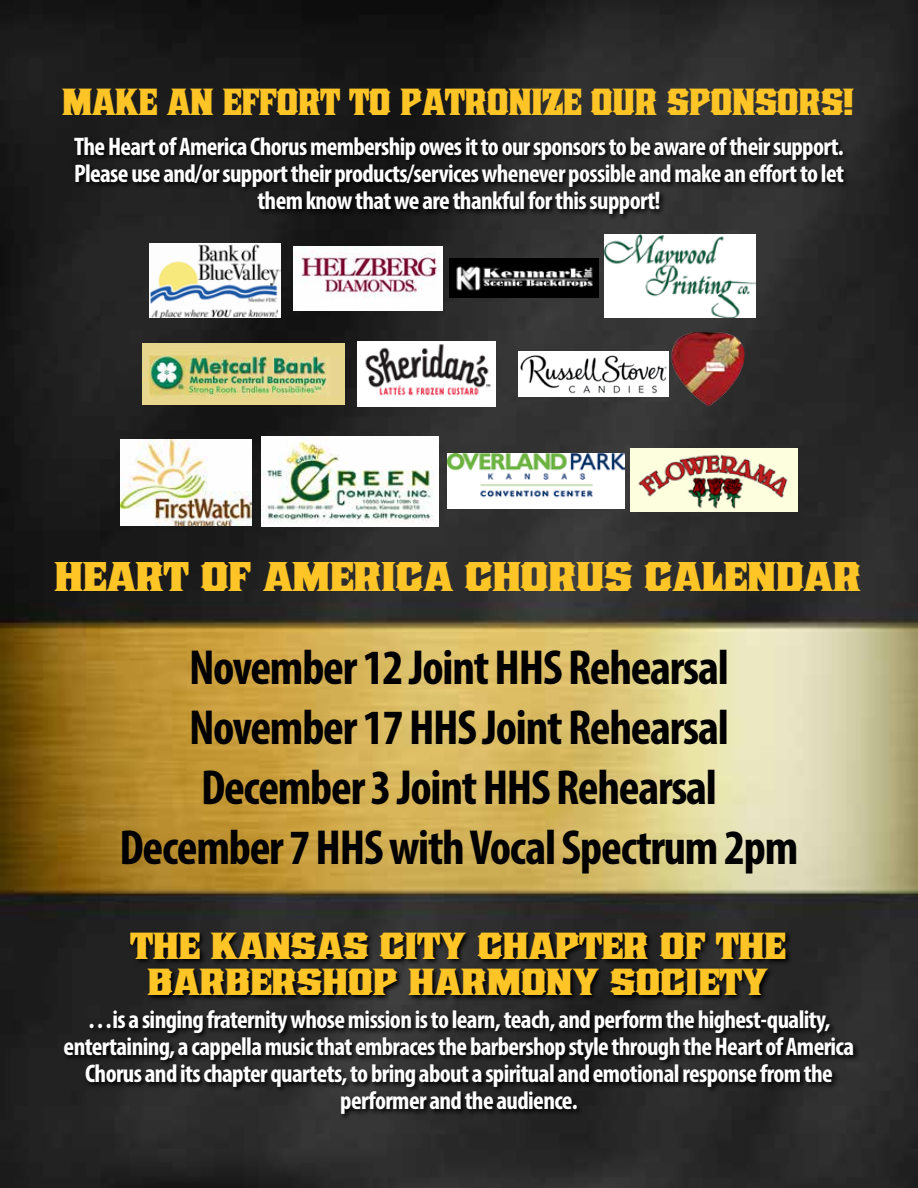
<style>
.page{position:relative;width:918px;height:1188px;background:#fff}
.page>*{position:absolute;margin:0;border:0;box-sizing:border-box;transform-origin:0 0}
.t1{font:700 condensed 49.5px/60px "Myriad Pro";letter-spacing:-.025em;color:#000;text-align:center}
.t2{font:49.5px "LHF Old Stock 1";letter-spacing:-.05em;color:#ffc425}
.t3{font:45px/36px "LHF Old Stock 1";letter-spacing:-.05em;color:#ffc425;text-align:center}
.t4{font:45px "LHF Old Stock 1";letter-spacing:-.05em;color:#ffc425;scale:.87 1}
.t5{font:700 condensed 25.5px/27px "Myriad Pro";letter-spacing:-.025em;color:#fff;text-align:center}
</style>
<div class="page">
<img style="left:0;top:0;width:918px;height:1187px">
<svg style="left:72px;top:135px;width:778px;height:85px;background:#1d1d1d"></svg>
<img style="left:149px;top:243px;width:132px;height:75px">
<img style="left:449px;top:259px;width:149px;height:39px">
<img style="left:605px;top:234px;width:150px;height:83px">
<img style="left:294px;top:246px;width:149px;height:64px">
<img style="left:672px;top:332px;width:31px;height:19px">
<img style="left:518px;top:351px;width:150px;height:45px">
<img style="left:358px;top:342px;width:137px;height:65px">
<img style="left:143px;top:344px;width:202px;height:61px">
<img style="left:121px;top:440px;width:130px;height:85px">
<img style="left:261px;top:437px;width:177px;height:89px">
<img style="left:447px;top:453px;width:177px;height:56px">
<img style="left:630px;top:449px;width:167px;height:63px">
<svg style="left:62px;top:930px;width:798px;height:191px;background:#1e1e1e"></svg>
<h2 class="t4" style="left:62px;top:75px;width:914px">MAKE AN EFFORT TO PATRONIZE OUR SPONSORS!</h2>
<p class="t5" style="left:74px;top:133px;width:771px">The Heart of America Chorus membership owes it to our sponsors to be aware of their support.<br>Please use and/or support their products/services whenever possible and make an effort to let them know that we are thankful for this support!</p>
<h1 class="t2" style="left:54px;top:546px;width:811px">HEART OF AMERICA CHORUS CALENDAR</h1>
<h1 class="t1" style="left:120px;top:636px;width:680px">November 12 Joint HHS Rehearsal November 17 HHS Joint Rehearsal December 3 Joint HHS Rehearsal December 7 HHS with Vocal Spectrum 2pm</h1>
<h2 class="t3" style="left:130px;top:927px;width:659px">THE KANSAS CITY CHAPTER OF THE<br>BARBERSHOP HARMONY SOCIETY</h2>
<p class="t5" style="left:64px;top:1006px;width:792px">…is a singing fraternity whose mission is to learn, teach, and perform the highest-quality, entertaining, a cappella music that embraces the barbershop style through the Heart of America Chorus and its chapter quartets, to bring about a spiritual and emotional response from the performer and the audience.</p>
</div>
